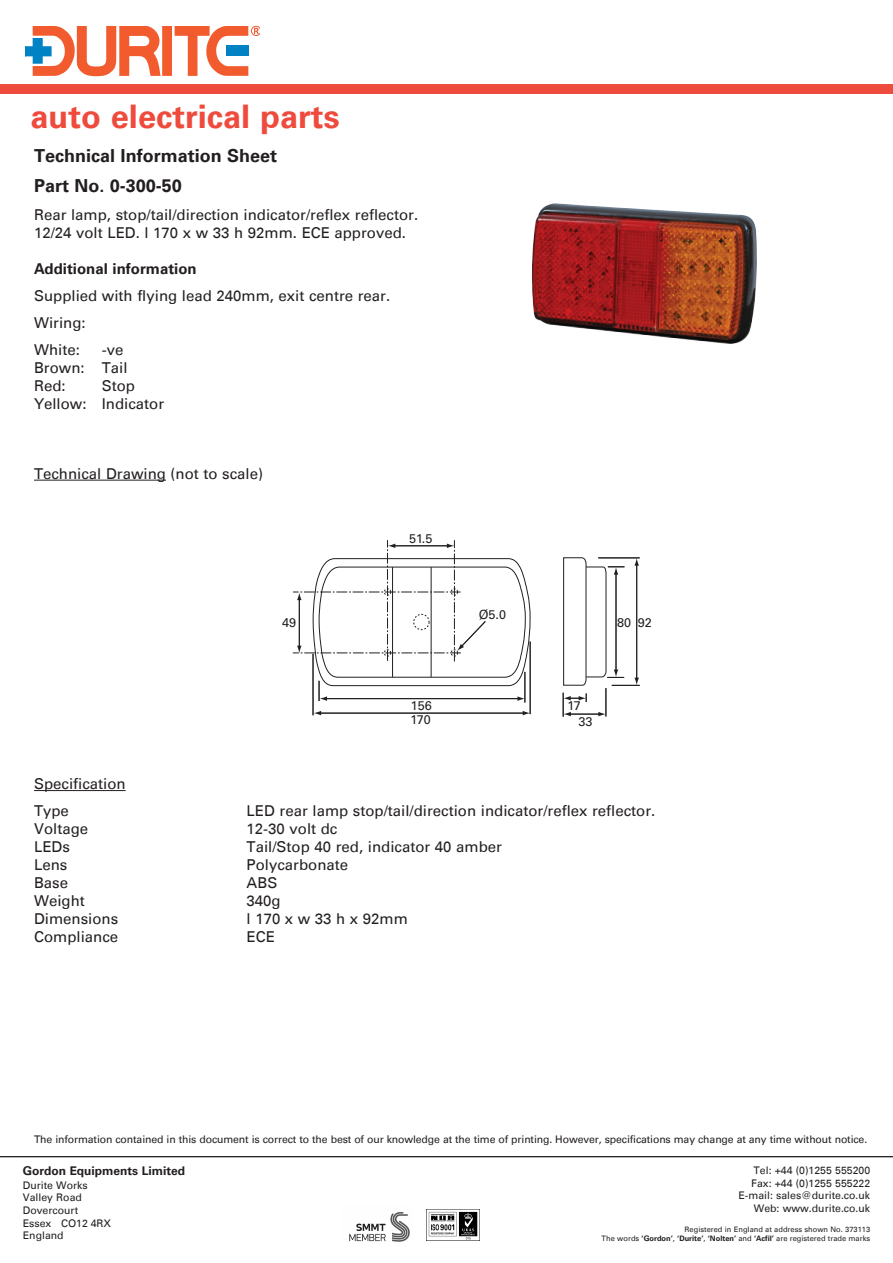
<style>
.page{position:relative;width:893px;height:1263px;background:#fff}
.page>*{position:absolute;margin:0;border:0;box-sizing:border-box;transform-origin:0 0}
.t1{font:700 32.55px "Univers Com 65";color:#ef4b3d}
.t2{font:700 18px/29.7px "Univers Com 65";color:#231f20}
.t3{font:15px/18px "Univers Com 55 Roman";color:#231f20}
.t4{font:700 15px "Univers Com 65";color:#231f20}
.t5{font:15px "Univers Com 55 Roman";letter-spacing:.305em;color:#231f20}
.t6{font:12.6px/15.8px "Univers Com 55 Roman";color:#231f20}
.t7{font:700 12px "Univers Com 65";color:#231f20}
.t8{font:10.5px/12.6px "Univers Com 55 Roman";letter-spacing:-.01em;color:#231f20}
.t9{font:7.5px/9px "Univers Com 55 Roman";color:#231f20;text-align:right}
.s1{font-family:"Univers Com 65";font-weight:700}
</style>
<div class="page">
<hr style="left:313px;top:654px;width:1px;height:61px;background:#231f20">
<hr style="left:530px;top:641px;width:1px;height:73px;background:#231f20">
<hr style="left:525px;top:672px;width:1px;height:31px;background:#231f20">
<hr style="left:320px;top:713px;width:204px;height:1px;background:#231f20">
<svg style="left:523px;top:711px;width:7px;height:4px"></svg>
<svg style="left:313px;top:711px;width:8px;height:4px"></svg>
<svg style="left:563px;top:557px;width:77px;height:160px"></svg>
<svg style="left:293px;top:540px;width:238px;height:161px"></svg>
<img style="left:532px;top:203px;width:225px;height:141px">
<hr style="left:34px;top:790px;width:92px;height:1px;background:#231f20">
<hr style="left:34px;top:480px;width:132px;height:1px;background:#231f20">
<div style="left:0;top:84px;width:893px;height:10px;background:#ef4b3d"></div>
<img style="left:349px;top:1212px;width:61px;height:30px">
<img style="left:427px;top:1209px;width:53px;height:31px">
<div style="left:162px;top:26px;width:10px;height:50px;background:#f15b2e"></div>
<svg style="left:175px;top:26px;width:85px;height:50px"></svg>
<svg style="left:26px;top:26px;width:135px;height:50px"></svg>
<hr style="left:0;top:1156px;width:893px;height:1px;background:#231f20">
<h1 class="t1" style="left:30px;top:105px;width:311px">auto electrical parts</h1>
<p class="t2" style="left:34px;top:143px;width:245px">Technical Information Sheet<br>Part No. 0-300-50</p>
<p class="t3" style="left:34px;top:208px;width:386px">Rear lamp, stop/tail/direction indicator/reflex reflector.<br>12/24 volt LED. l 170 x w 33 h 92mm. ECE approved.</p>
<p class="t4" style="left:34px;top:263px;width:164px">Additional information</p>
<p class="t3" style="left:34px;top:284px;width:358px;line-height:27px">Supplied with flying lead 240mm, exit centre rear.<br>Wiring:<br>White:</p>
<p class="t3" style="left:34px;top:343px;width:95px;text-indent:68px">-ve<br>Brown: Tail<br>Red:</p>
<p class="t3" style="left:34px;top:379px;width:132px;text-indent:68px">Stop<br>Yellow: Indicator</p>
<p class="t3" style="left:34px;top:466px;width:231px">Technical Drawing (not to scale)</p>
<p class="t6" style="left:282px;top:614px;width:16px">49</p>
<p class="t6" style="left:409px;top:531px;width:25px">51.5</p>
<p class="t6" style="left:410px;top:698px;width:23px;line-height:14.9px">156<br>170</p>
<p class="t6" style="left:479px;top:606px;width:29px">Ø5.0</p>
<p class="t6" style="left:617px;top:615px;width:36px">80 92</p>
<p class="t6" style="left:578px;top:698px;width:16px;text-indent:-11px">17<br>33</p>
<p class="t3" style="left:34px;top:772px;width:93px;line-height:27px">Specification<br>Type</p>
<p class="t3" style="left:247px;top:804px;width:410px">LED rear lamp stop/tail/direction indicator/reflex reflector.</p>
<p class="t3" style="left:34px;top:822px;width:56px">Voltage</p>
<p class="t3" style="left:247px;top:822px;width:92px">12-30 volt dc</p>
<p class="t3" style="left:34px;top:840px;width:37px">LEDs</p>
<p class="t3" style="left:247px;top:840px;width:257px">Tail/Stop 40 red, indicator 40 amber</p>
<p class="t3" style="left:34px;top:858px;width:35px">Lens</p>
<p class="t3" style="left:247px;top:858px;width:103px">Polycarbonate</p>
<p class="t3" style="left:34px;top:876px;width:36px">Base</p>
<p class="t3" style="left:247px;top:876px;width:32px">ABS</p>
<p class="t3" style="left:34px;top:894px;width:52px">Weight</p>
<p class="t3" style="left:247px;top:894px;width:36px">340g</p>
<p class="t3" style="left:34px;top:912px;width:86px">Dimensions</p>
<p class="t5" style="left:247px;top:913px;width:163px">l170xw33hx92mm</p>
<p class="t3" style="left:34px;top:930px;width:86px">Compliance</p>
<p class="t3" style="left:247px;top:930px;width:30px">ECE</p>
<p class="t8" style="left:34px;top:1134px;width:835px">The information contained in this document is correct to the best of our knowledge at the time of printing. However, specifications may change at any time without notice.</p>
<p class="t7" style="left:23px;top:1167px;width:164px">Gordon Equipments Limited</p>
<p class="t8" style="left:23px;top:1180px;width:90px">Durite Works<br>Valley Road<br>Dovercourt<br>Essex CO12 4RX<br>England</p>
<p class="t8" style="left:738px;top:1165px;width:133px;text-align:right">Tel: +44 (0)1255 555200<br>Fax: +44 (0)1255 555222<br>E-mail: sales@durite.co.uk<br>Web: www.durite.co.uk</p>
<p class="t9" style="left:602px;top:1225px;width:270px">Registered in England at address shown No. 373113<br>The words <span class="s1">‘Gordon’</span>, <span class="s1">‘Durite’</span>, <span class="s1">‘Nolten’</span> and <span class="s1">‘Acfil’</span> are registered trade marks</p>
</div>
